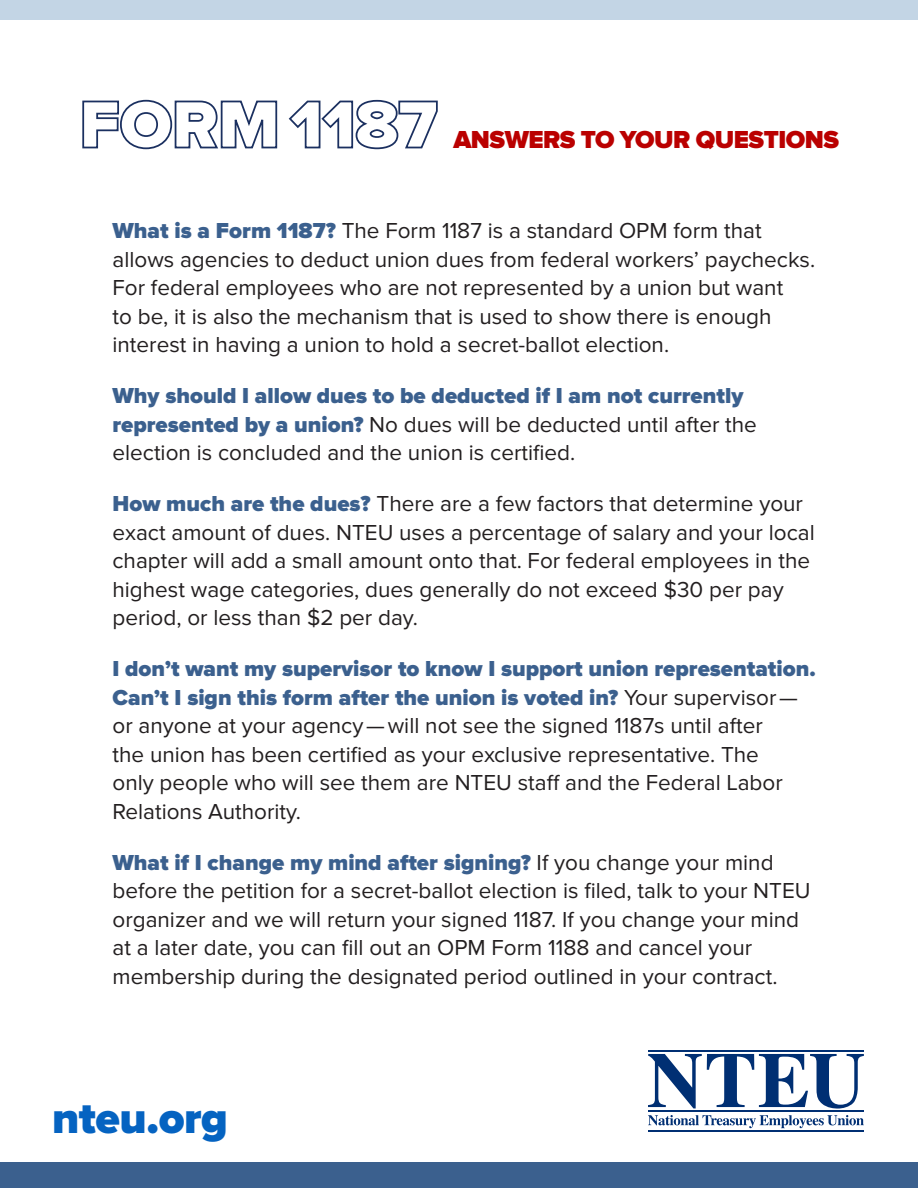
<style>
.page{position:relative;width:918px;height:1188px;background:#fff}
.page>*{position:absolute;margin:0;border:0;box-sizing:border-box;transform-origin:0 0}
.t1{font:900 45px "Proxima Nova";letter-spacing:-.01em;color:#0563c1}
.t2{font:900 25.5px "Proxima Nova";letter-spacing:-.02em;color:#ba0000}
.t3{font:22.5px/28.5px "Proxima Nova";color:#231f20}
.s1{font-weight:900;color:#3b608e}
</style>
<div class="page">
<svg style="left:648px;top:1054px;width:216px;height:55px"></svg>
<hr style="left:648px;top:1050px;width:216px;height:1px;background:#002f73">
<hr style="left:648px;top:1110px;width:216px;height:1px;background:#002f73">
<hr style="left:648px;top:1130px;width:216px;height:2px;background:#002f73">
<svg style="left:648px;top:1115px;width:216px;height:13px"></svg>
<svg style="left:82px;top:99px;width:196px;height:51px"></svg>
<svg style="left:288px;top:99px;width:150px;height:51px"></svg>
<div style="left:0;top:0;width:918px;height:20px;background:#c3d5e5"></div>
<div style="left:0;top:1163px;width:918px;height:25px;background:#3b608e"></div>
<p class="t2" style="left:453px;top:124px;width:387px">ANSWERS TO YOUR QUESTIONS</p>
<p class="t3" style="left:112px;top:217px;width:704px"><span class="s1">What is a Form 1187?</span> The Form 1187 is a standard OPM form that allows agencies to deduct union dues from federal workers’ paychecks.<br>For federal employees who are not represented by a union but want<br>to be, it is also the mechanism that is used to show there is enough interest in having a union to hold a secret-ballot election.</p>
<p class="t3" style="left:112px;top:382px;width:646px"><span class="s1">Why should I allow dues to be deducted if I am not currently represented by a union?</span> No dues will be deducted until after the election is concluded and the union is certified.</p>
<p class="t3" style="left:112px;top:490px;width:704px"><span class="s1">How much are the dues?</span> There are a few factors that determine your exact amount of dues. NTEU uses a percentage of salary and your local chapter will add a small amount onto that. For federal employees in the highest wage categories, dues generally do not exceed $30 per pay period, or less than $2 per day.</p>
<p class="t3" style="left:112px;top:655px;width:705px"><span class="s1">I don’t want my supervisor to know I support union representation.<br>Can’t I sign this form after the union is voted in?</span> Your supervisor — or anyone at your agency — will not see the signed 1187s until after<br>the union has been certified as your exclusive representative. The<br>only people who will see them are NTEU staff and the Federal Labor Relations Authority.</p>
<p class="t3" style="left:112px;top:849px;width:700px"><span class="s1">What if I change my mind after signing?</span> If you change your mind before the petition for a secret-ballot election is filed, talk to your NTEU organizer and we will return your signed 1187. If you change your mind at a later date, you can fill out an OPM Form 1188 and cancel your membership during the designated period outlined in your contract.</p>
<p class="t1" style="left:52px;top:1092px;width:178px">nteu.org</p>
</div>
